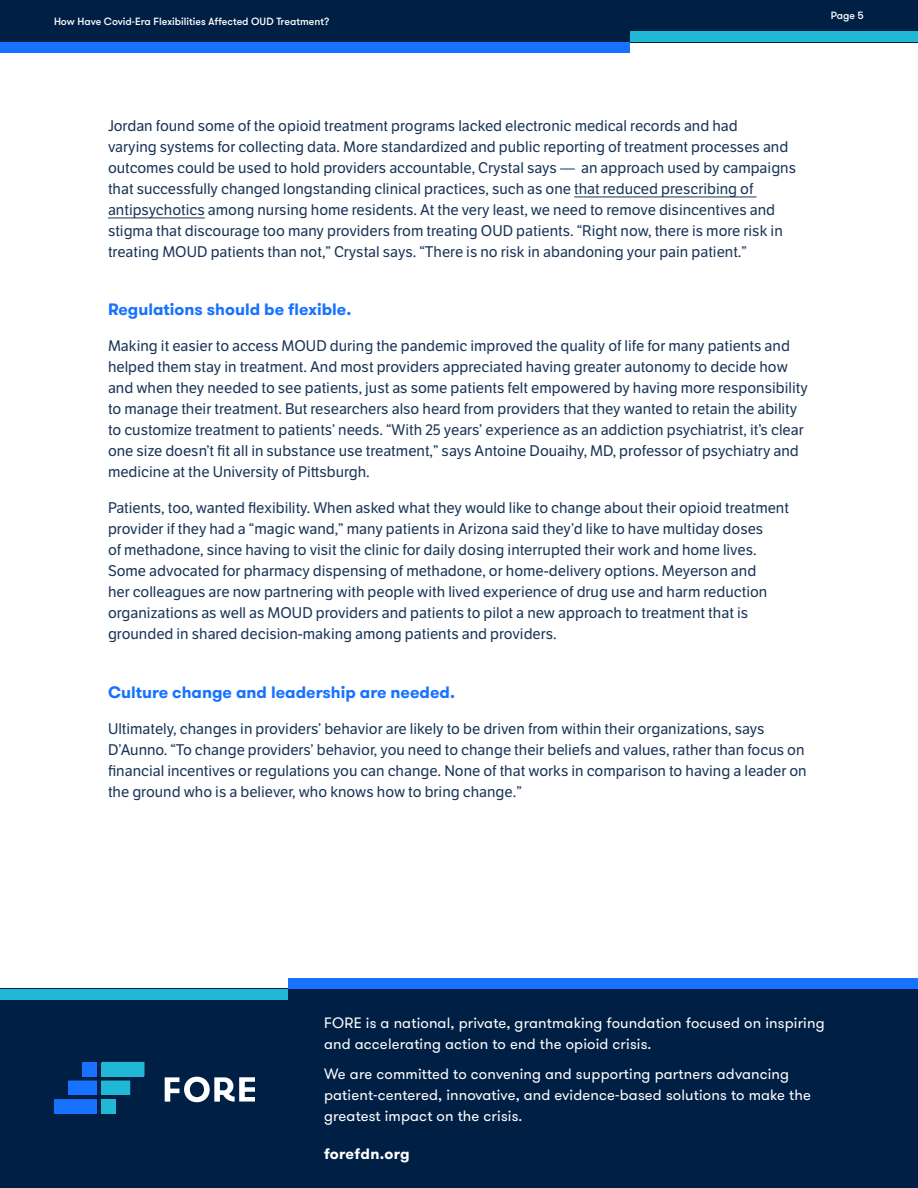
<style>
.page{position:relative;width:918px;height:1188px;background:#fff}
.page>*{position:absolute;margin:0;border:0;box-sizing:border-box;transform-origin:0 0}
.t1{font:700 16.5px "GT Walsheim";color:#1773ff}
.Body{font:15px/21px "LFT Etica";color:#1a3557}
.Body-2{font:15px/21px "GT Walsheim";letter-spacing:.01em;color:#fff}
.Body-3{font:700 15px "GT Walsheim";letter-spacing:.02em;color:#fff}
.t2{font:500 10.5px "GT Walsheim";color:#fff}
</style>
<div class="page">
<hr style="left:574px;top:197px;width:182px;height:1px;background:#1a3557">
<hr style="left:108px;top:218px;width:97px;height:1px;background:#1a3557">
<div style="left:0;top:989px;width:918px;height:199px;background:#001f45"></div>
<svg style="left:54px;top:1062px;width:91px;height:52px"></svg>
<svg style="left:165px;top:1077px;width:90px;height:25px"></svg>
<div style="left:101px;top:1100px;width:14px;height:14px;background:#21b8d6"></div>
<div style="left:54px;top:1100px;width:42px;height:14px;background:#1773ff"></div>
<div style="left:101px;top:1063px;width:43px;height:14px;background:#21b8d6"></div>
<div style="left:101px;top:1081px;width:29px;height:14px;background:#21b8d6"></div>
<div style="left:68px;top:1081px;width:28px;height:14px;background:#1773ff"></div>
<div style="left:83px;top:1063px;width:13px;height:14px;background:#1773ff"></div>
<div style="left:0;top:989px;width:288px;height:11px;background:#21b8d6"></div>
<div style="left:288px;top:978px;width:630px;height:11px;background:#1773ff"></div>
<div style="left:0;top:0;width:918px;height:42px;background:#001f45"></div>
<div style="left:630px;top:31px;width:288px;height:11px;background:#21b8d6"></div>
<div style="left:0;top:42px;width:630px;height:11px;background:#1773ff"></div>
<p class="t2" style="left:54px;top:14px;width:277px">How Have Covid-Era Flexibilities Affected OUD Treatment?</p>
<p class="t2" style="left:831px;top:9px;width:35px">Page 5</p>
<p class="Body" style="left:108px;top:115px;width:690px">Jordan found some of the opioid treatment programs lacked electronic medical records and had<br>varying systems for collecting data. More standardized and public reporting of treatment processes and outcomes could be used to hold providers accountable, Crystal says –– an approach used by campaigns that successfully changed longstanding clinical practices, such as one that reduced prescribing of antipsychotics among nursing home residents. At the very least, we need to remove disincentives and stigma that discourage too many providers from treating OUD patients “. Right now, there is more risk in treating MOUD patients than not ” , Crystal says “. There is no risk in abandoning your pain patient “.</p>
<h3 class="t1" style="left:108px;top:299px;width:245px">Regulations should be flexible.</h3>
<p class="Body" style="left:108px;top:336px;width:701px">Making it easier to access MOUD during the pandemic improved the quality of life for many patients and helped them stay in treatment. And most providers appreciated having greater autonomy to decide how and when they needed to see patients, just as some patients felt empowered by having more responsibility to manage their treatment. But researchers also heard from providers that they wanted to retain the ability to customize treatment to patients’ needs “. With 25 years’ experience as an addiction psychiatrist s’i t, clear one size doesn t’ fit all in substance use treatment ” , says Antoine Douaihy, MD, professor of psychiatry and medicine at the University of Pittsburgh.</p>
<p class="Body" style="left:108px;top:498px;width:683px">Patients, too, wanted flexibility. When asked what they would like to change about their opioid treatment provider if they had a “magic wand ” , many patients in Arizona said they d’ like to have multiday doses<br>of methadone, since having to visit the clinic for daily dosing interrupted their work and home lives.<br>Some advocated for pharmacy dispensing of methadone, or home-delivery options. Meyerson and<br>her colleagues are now partnering with people with lived experience of drug use and harm reduction organizations as well as MOUD providers and patients to pilot a new approach to treatment that is grounded in shared decision-making among patients and providers.</p>
<h3 class="t1" style="left:108px;top:681px;width:349px">Culture change and leadership are needed.</h3>
<p class="Body" style="left:108px;top:718px;width:700px">Ultimately, changes in providers’ behavior are likely to be driven from within their organizations, says D’Aunno “. To change providers’ behavior, you need to change their beliefs and values, rather than focus on financial incentives or regulations you can change. None of that works in comparison to having a leader on the ground who is a believer, who knows how to bring change “.</p>
<p class="Body-2" style="left:324px;top:1013px;width:502px">FORE is a national, private, grantmaking foundation focused on inspiring and accelerating action to end the opioid crisis.</p>
<p class="Body-2" style="left:324px;top:1064px;width:488px">We are committed to convening and supporting partners advancing patient-centered, innovative, and evidence-based solutions to make the greatest impact on the crisis.</p>
<p class="Body-3" style="left:324px;top:1144px;width:87px">forefdn.org</p>
</div>
